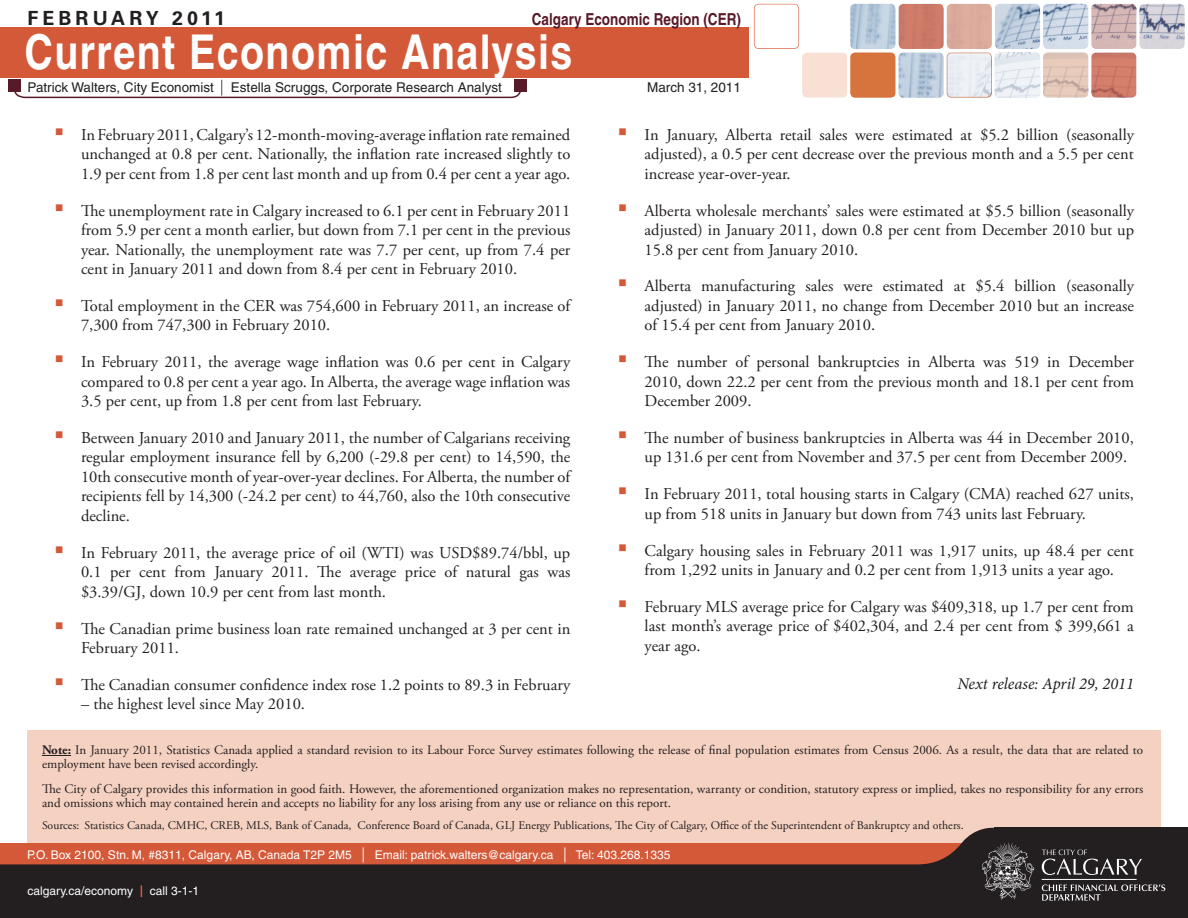
<style>
.page{position:relative;width:1188px;height:918px;background:#fff}
.page>*{position:absolute;margin:0;border:0;box-sizing:border-box;transform-origin:0 0}
.t1{font:700 condensed 48px "Helvetica";letter-spacing:.03em;color:#fff}
.t2{font:700 19.5px "Univers";letter-spacing:.21em;color:#231f20}
.body_text_bullet{font:16.5px/19.5px "Adobe Garamond Pro";color:#231f20;text-align:justify}
.t3{font:700 condensed 16.5px "Helvetica";color:#581928}
.body_text{font:italic 16.5px "Minion Pro";color:#231f20}
.t4{font:13.5px "Helvetica";color:#231f20}
.body_text-2{font:13.05px/14.1px "Adobe Garamond Pro";color:#231f20}
.t5{font:12px "Helvetica";color:#fff}
.body_text-3{font:11.85px "Adobe Garamond Pro";color:#231f20}
.s1{font-size:15.75px}
.s2{font-weight:700}
.s3{font-size:15px}
</style>
<div class="page">
<div style="left:27px;top:730px;width:1134px;height:120px;background:#f5d1c1"></div>
<svg style="left:0;top:827px;width:1188px;height:91px;fill:#231f20"></svg>
<div style="left:994px;top:828px;width:194px;height:90px;background:#231f20"></div>
<svg style="left:1042px;top:850px;width:100px;height:25px"></svg>
<hr style="left:1042px;top:879px;width:95px;height:1px;background:#fff">
<svg style="left:982px;top:843px;width:52px;height:57px"></svg>
<svg style="left:1042px;top:884px;width:123px;height:17px"></svg>
<svg style="left:141px;top:885px;width:1px;height:12px"></svg>
<svg style="left:14px;top:88px;width:507px;height:11px"></svg>
<div style="left:0;top:28px;width:748px;height:50px;background:#d45939"></div>
<div style="left:515px;top:80px;width:12px;height:12px;background:#581928"></div>
<div style="left:9px;top:80px;width:12px;height:12px;background:#581928"></div>
<svg style="left:753px;top:3px;width:432px;height:95px"></svg>
<svg style="left:42px;top:755px;width:29px;height:1px"></svg>
<p class="t2" style="left:28px;top:7px;width:199px">FEBRUARY 2011</p>
<p class="t3" style="left:532px;top:9px;width:211px">Calgary Economic Region (CER)</p>
<p class="t1" style="left:25px;top:23px;width:549px">Current Economic Analysis</p>
<p class="t4" style="left:28px;top:80px;width:476px">Patrick Walters, City Economist <span class="s1">|</span> Estella Scruggs, Corporate Research Analyst</p>
<p class="body_text_bullet" style="left:81px;top:125px;width:491px">In February 2011, Calgary’s 12-month-moving-average inflation rate remained unchanged at 0.8 per cent. Nationally, the inflation rate increased slightly to 1.9 per cent from 1.8 per cent last month and up from 0.4 per cent a year ago.</p>
<p class="body_text_bullet" style="left:81px;top:201px;width:491px">The unemployment rate in Calgary increased to 6.1 per cent in February 2011 from 5.9 per cent a month earlier, but down from 7.1 per cent in the previous year. Nationally, the unemployment rate was 7.7 per cent, up from 7.4 per cent in January 2011 and down from 8.4 per cent in February 2010.</p>
<p class="body_text_bullet" style="left:81px;top:297px;width:491px">Total employment in the CER was 754,600 in February 2011, an increase of<br>7,300 from 747,300 in February 2010.</p>
<p class="body_text_bullet" style="left:81px;top:353px;width:491px">In February 2011, the average wage inflation was 0.6 per cent in Calgary compared to 0.8 per cent a year ago. In Alberta, the average wage inflation was 3.5 per cent, up from 1.8 per cent from last February.</p>
<p class="body_text_bullet" style="left:81px;top:429px;width:491px">Between January 2010 and January 2011, the number of Calgarians receiving regular employment insurance fell by 6,200 (-29.8 per cent) to 14,590, the 10th consecutive month of year-over-year declines. For Alberta, the number of recipients fell by 14,300 (-24.2 per cent) to 44,760, also the 10th consecutive decline.</p>
<p class="body_text_bullet" style="left:81px;top:543px;width:491px">In February 2011, the average price of oil (WTI) was USD$89.74/bbl, up 0.1 per cent from January 2011. The average price of natural gas was $3.39/GJ, down 10.9 per cent from last month.</p>
<p class="body_text_bullet" style="left:81px;top:619px;width:491px">The Canadian prime business loan rate remained unchanged at 3 per cent in<br>February 2011.</p>
<p class="body_text_bullet" style="left:81px;top:675px;width:491px">The Canadian consumer confidence index rose 1.2 points to 89.3 in February</p>
<p class="body_text_bullet" style="left:81px;top:695px;width:226px">– the highest level since May 2010.</p>
<p class="t4" style="left:647px;top:80px;width:95px">March 31, 2011</p>
<p class="body_text_bullet" style="left:645px;top:125px;width:491px">In January, Alberta retail sales were estimated at $5.2 billion (seasonally adjusted), a 0.5 per cent decrease over the previous month and a 5.5 per cent increase year-over-year.</p>
<p class="body_text_bullet" style="left:645px;top:201px;width:491px">Alberta wholesale merchants’ sales were estimated at $5.5 billion (seasonally adjusted) in January 2011, down 0.8 per cent from December 2010 but up 15.8 per cent from January 2010.</p>
<p class="body_text_bullet" style="left:645px;top:277px;width:491px">Alberta manufacturing sales were estimated at $5.4 billion (seasonally adjusted) in January 2011, no change from December 2010 but an increase of 15.4 per cent from January 2010.</p>
<p class="body_text_bullet" style="left:645px;top:353px;width:491px">The number of personal bankruptcies in Alberta was 519 in December 2010, down 22.2 per cent from the previous month and 18.1 per cent from December 2009.</p>
<p class="body_text_bullet" style="left:645px;top:429px;width:491px">The number of business bankruptcies in Alberta was 44 in December 2010, up 131.6 per cent from November and 37.5 per cent from December 2009.</p>
<p class="body_text_bullet" style="left:645px;top:485px;width:491px">In February 2011, total housing starts in Calgary (CMA) reached 627 units, up from 518 units in January but down from 743 units last February.</p>
<p class="body_text_bullet" style="left:645px;top:541px;width:491px">Calgary housing sales in February 2011 was 1,917 units, up 48.4 per cent from 1,292 units in January and 0.2 per cent from 1,913 units a year ago.</p>
<p class="body_text_bullet" style="left:645px;top:597px;width:491px">February MLS average price for Calgary was $409,318, up 1.7 per cent from last month’s average price of $402,304, and 2.4 per cent from $ 399,661 a year ago.</p>
<p class="body_text" style="left:957px;top:673px;width:178px">Next release: April 29, 2011</p>
<p class="body_text-2" style="left:42px;top:743px;width:1103px"><span class="s2">Note:</span> In January 2011, Statistics Canada applied a standard revision to its Labour Force Survey estimates following the release of final population estimates from Census 2006. As a result, the data that are related to employment have been revised accordingly.</p>
<p class="body_text-2" style="left:42px;top:782px;width:1103px">The City of Calgary provides this information in good faith. However, the aforementioned organization makes no representation, warranty or condition, statutory express or implied, takes no responsibility for any errors and omissions which may contained herein and accepts no liability for any loss arising from any use or reliance on this report.</p>
<p class="body_text-3" style="left:42px;top:818px;width:923px">Sources: Statistics Canada, CMHC, CREB, MLS, Bank of Canada, Conference Board of Canada, GLJ Energy Publications, The City of Calgary, Office of the Superintendent of Bankruptcy and others.</p>
<p class="t5" style="left:27px;top:848px;width:645px">P.O. Box 2100, Stn. M, #8311, Calgary, AB, Canada T2P 2M5 <span class="s3">|</span> Email: patrick.walters@calgary.ca <span class="s3">|</span> Tel: 403.268.1335</p>
<p class="t5" style="left:27px;top:884px;width:107px">calgary.ca/economy</p>
<p class="t5" style="left:150px;top:884px;width:51px">call 3-1-1</p>
</div>
